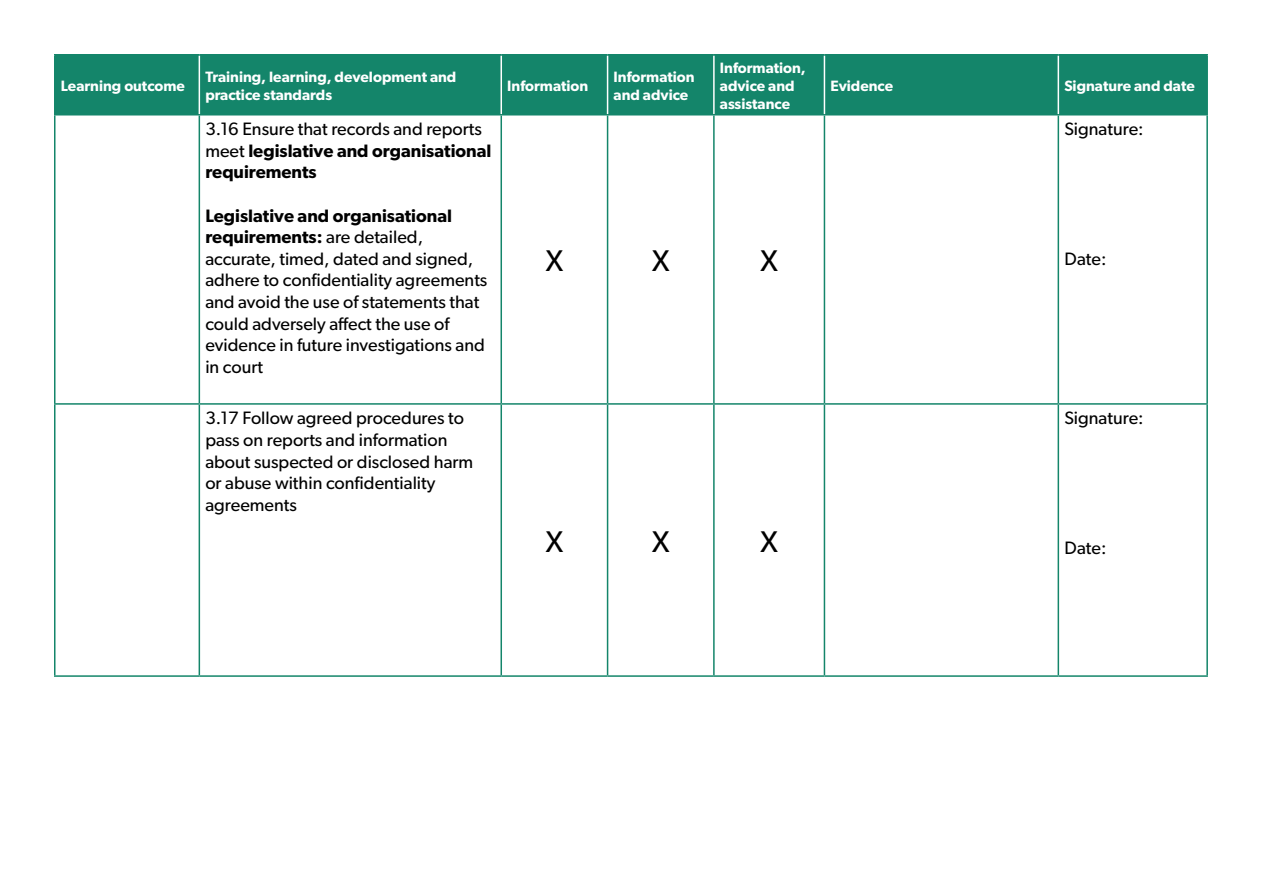
<style>
.page{position:relative;width:1263px;height:893px;background:#fff}
.page>*{position:absolute;margin:0;border:0;box-sizing:border-box;transform-origin:0 0}
.t1{font:30px "Gibson";color:#000}
.t2{font:18px/21.6px "Gibson";color:#000}
.t3{font:600 18px/21.6px "Gibson";color:#000}
.t4{font:600 15px/18px "Gibson";color:#fff}
.s1{font-weight:400}
.s2{font-weight:600}
</style>
<div class="page">
<div style="left:56px;top:56px;width:1150px;height:58px;background:#14856a"></div>
<hr style="left:54px;top:116px;width:2px;height:287px;background:#14856a">
<hr style="left:199px;top:116px;width:1px;height:287px;background:#14856a">
<hr style="left:500px;top:116px;width:2px;height:287px;background:#14856a">
<hr style="left:607px;top:116px;width:1px;height:287px;background:#14856a">
<hr style="left:713px;top:116px;width:2px;height:287px;background:#14856a">
<hr style="left:824px;top:116px;width:1px;height:287px;background:#14856a">
<hr style="left:1057px;top:116px;width:2px;height:287px;background:#14856a">
<hr style="left:1206px;top:116px;width:2px;height:287px;background:#14856a">
<hr style="left:54px;top:403px;width:145px;height:2px;background:#14856a">
<hr style="left:54px;top:405px;width:2px;height:270px;background:#14856a">
<hr style="left:199px;top:403px;width:302px;height:2px;background:#14856a">
<hr style="left:199px;top:405px;width:1px;height:270px;background:#14856a">
<hr style="left:501px;top:403px;width:107px;height:2px;background:#14856a">
<hr style="left:500px;top:405px;width:2px;height:270px;background:#14856a">
<hr style="left:608px;top:403px;width:106px;height:2px;background:#14856a">
<hr style="left:607px;top:405px;width:1px;height:270px;background:#14856a">
<hr style="left:714px;top:403px;width:110px;height:2px;background:#14856a">
<hr style="left:713px;top:405px;width:2px;height:270px;background:#14856a">
<hr style="left:824px;top:403px;width:234px;height:2px;background:#14856a">
<hr style="left:824px;top:405px;width:1px;height:270px;background:#14856a">
<hr style="left:1058px;top:403px;width:150px;height:2px;background:#14856a">
<hr style="left:1057px;top:405px;width:2px;height:270px;background:#14856a">
<hr style="left:1206px;top:405px;width:2px;height:270px;background:#14856a">
<hr style="left:54px;top:675px;width:145px;height:2px;background:#14856a">
<hr style="left:199px;top:675px;width:302px;height:2px;background:#14856a">
<hr style="left:501px;top:675px;width:107px;height:2px;background:#14856a">
<hr style="left:608px;top:675px;width:106px;height:2px;background:#14856a">
<hr style="left:714px;top:675px;width:110px;height:2px;background:#14856a">
<hr style="left:824px;top:675px;width:234px;height:2px;background:#14856a">
<hr style="left:1058px;top:675px;width:150px;height:2px;background:#14856a">
<hr style="left:199px;top:56px;width:1px;height:58px;background:#fff">
<hr style="left:500px;top:56px;width:2px;height:58px;background:#fff">
<hr style="left:607px;top:56px;width:1px;height:58px;background:#fff">
<hr style="left:713px;top:56px;width:2px;height:58px;background:#fff">
<hr style="left:824px;top:56px;width:1px;height:58px;background:#fff">
<hr style="left:1057px;top:56px;width:2px;height:58px;background:#fff">
<hr style="left:54px;top:54px;width:145px;height:2px;background:#14856a">
<hr style="left:54px;top:56px;width:2px;height:58px;background:#14856a">
<hr style="left:199px;top:54px;width:302px;height:2px;background:#14856a">
<hr style="left:501px;top:54px;width:107px;height:2px;background:#14856a">
<hr style="left:608px;top:54px;width:106px;height:2px;background:#14856a">
<hr style="left:714px;top:54px;width:110px;height:2px;background:#14856a">
<hr style="left:824px;top:54px;width:234px;height:2px;background:#14856a">
<hr style="left:1058px;top:54px;width:150px;height:2px;background:#14856a">
<hr style="left:1206px;top:56px;width:2px;height:58px;background:#14856a">
<hr style="left:54px;top:114px;width:145px;height:2px;background:#14856a">
<hr style="left:199px;top:114px;width:302px;height:2px;background:#14856a">
<hr style="left:501px;top:114px;width:107px;height:2px;background:#14856a">
<hr style="left:608px;top:114px;width:106px;height:2px;background:#14856a">
<hr style="left:714px;top:114px;width:110px;height:2px;background:#14856a">
<hr style="left:824px;top:114px;width:234px;height:2px;background:#14856a">
<hr style="left:1058px;top:114px;width:150px;height:2px;background:#14856a">
<p class="t4" style="left:61px;top:76px;width:126px">Learning outcome</p>
<p class="t4" style="left:205px;top:67px;width:253px">Training, learning, development and practice standards</p>
<p class="t4" style="left:507px;top:76px;width:83px">Information</p>
<p class="t4" style="left:614px;top:67px;width:83px">Information and advice</p>
<p class="t4" style="left:720px;top:58px;width:87px">Information, advice and assistance</p>
<p class="t3" style="left:205px;top:118px;width:288px"><span class="s1">3.16 Ensure that records and reports meet</span> legislative and organisational requirements</p>
<p class="t2" style="left:205px;top:204px;width:284px"><span class="s2">Legislative and organisational requirements:</span> are detailed, accurate, timed, dated and signed, adhere to confidentiality agreements and avoid the use of statements that could adversely affect the use of evidence in future investigations and in court</p>
<p class="t2" style="left:205px;top:407px;width:269px">3.17 Follow agreed procedures to pass on reports and information about suspected or disclosed harm or abuse within confidentiality agreements</p>
<p class="t1" style="left:546px;top:243px;width:19px">X</p>
<p class="t1" style="left:652px;top:243px;width:19px">X</p>
<p class="t1" style="left:760px;top:243px;width:19px">X</p>
<p class="t1" style="left:546px;top:524px;width:19px">X</p>
<p class="t1" style="left:652px;top:524px;width:19px">X</p>
<p class="t1" style="left:760px;top:524px;width:19px">X</p>
<p class="t4" style="left:830px;top:76px;width:64px">Evidence</p>
<p class="t4" style="left:1064px;top:76px;width:132px">Signature and date</p>
<p class="t2" style="left:1064px;top:118px;width:81px">Signature:</p>
<p class="t2" style="left:1064px;top:247px;width:44px">Date:</p>
<p class="t2" style="left:1064px;top:407px;width:81px">Signature:</p>
<p class="t2" style="left:1064px;top:537px;width:44px">Date:</p>
</div>
